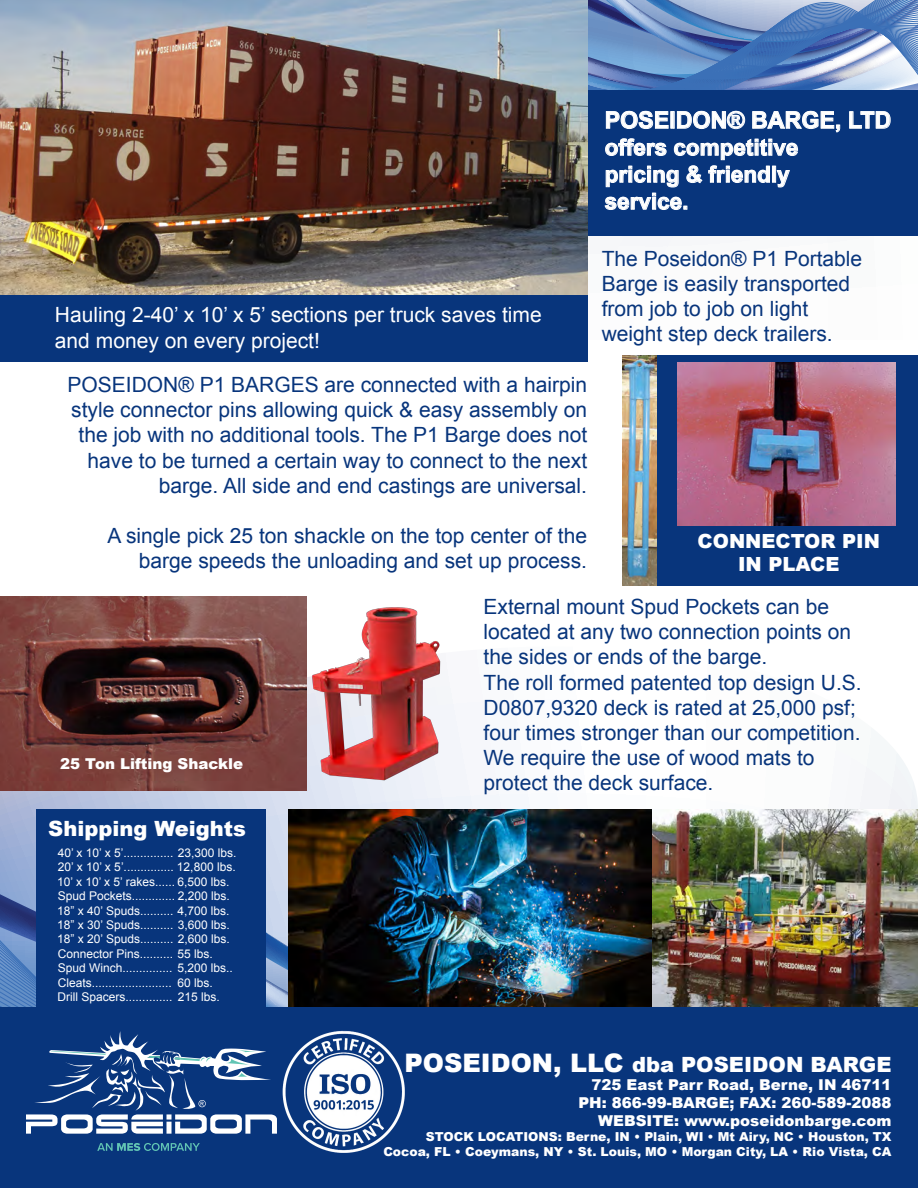
<style>
.page{position:relative;width:918px;height:1188px;background:#fff}
.page>*{position:absolute;margin:0;border:0;box-sizing:border-box;transform-origin:0 0}
.t1{font:700 23.25px "Arial";color:#fff}
.t2{font:700 22.5px/27px "Arial";color:#fff}
.t3{font:21px/25.2px "Arial";color:#08357c}
.t4{font:21px/25.2px "Arial";color:#fff}
.t5{font:900 21px "Arial";color:#fff}
.t6{font:900 19.5px/23.4px "Arial";color:#fff;text-align:center}
.t7{font:900 15px/18px "Arial";color:#fff;text-align:right}
.t8{font:900 12.3px/14.9px "Arial";color:#fff;text-align:right}
.t9{font:12px/14.4px "Arial";color:#fff}
.s1{font-size:25.5px}
</style>
<div class="page">
<svg style="left:0;top:677px;width:918px;height:330px"></svg>
<div style="left:37px;top:809px;width:229px;height:200px;background:#08357c"></div>
<div style="left:624px;top:355px;width:294px;height:231px;background:#08357c"></div>
<svg style="left:587px;top:0;width:331px;height:297px"></svg>
<div style="left:0;top:188px;width:587px;height:174px;background:#08357c"></div>
<div style="left:439px;top:90px;width:479px;height:146px;background:#08357c"></div>
<img style="left:0;top:0;width:587px;height:294px">
<svg style="left:849px;top:111px;width:42px;height:18px"></svg>
<svg style="left:604px;top:111px;width:237px;height:99px"></svg>
<img style="left:678px;top:362px;width:217px;height:164px">
<img style="left:623px;top:355px;width:34px;height:231px">
<img style="left:0;top:596px;width:307px;height:194px">
<img style="left:309px;top:607px;width:145px;height:183px">
<img style="left:651px;top:809px;width:267px;height:198px">
<img style="left:288px;top:809px;width:363px;height:198px">
<div style="left:0;top:1007px;width:918px;height:181px;background:#08357c"></div>
<img style="left:282px;top:1030px;width:123px;height:123px">
<svg style="left:26px;top:1031px;width:251px;height:103px"></svg>
<svg style="left:97px;top:1143px;width:103px;height:8px"></svg>
<p class="t1" style="left:605px;top:105px;width:288px">POSEIDON® BARGE, LTD</p>
<p class="t2" style="left:605px;top:135px;width:195px">offers competitive pricing &amp; friendly service.</p>
<p class="t3" style="left:602px;top:246px;width:262px">The Poseidon® P1 Portable<br>Barge is easily transported from job to job on light weight step deck trailers.</p>
<p class="t4" style="left:55px;top:303px;width:488px">Hauling 2-40’ x 10’ x 5’ sections per truck saves time and money on every project!</p>
<p class="t3" style="left:67px;top:372px;width:521px;text-align:right">POSEIDON® P1 BARGES are connected with a hairpin style connector pins allowing quick &amp; easy assembly on the job with no additional tools. The P1 Barge does not have to be turned a certain way to connect to the next barge. All side and end castings are universal.</p>
<p class="t3" style="left:107px;top:523px;width:481px;text-align:right">A single pick 25 ton shackle on the top center of the barge speeds the unloading and set up process.</p>
<p class="t6" style="left:698px;top:529px;width:184px">CONNECTOR PIN<br>IN PLACE</p>
<p class="t7" style="left:60px;top:754px;width:184px">25 Ton Lifting Shackle</p>
<p class="t5" style="left:48px;top:813px;width:199px">Shipping Weights</p>
<p class="t9" style="left:57px;top:846px;width:181px">40’ x 10’ x 5’............... 23,300 lbs.<br>20’ x 10’ x 5’............... 12,800 lbs.<br>10’ x 10’ x 5’ rakes...... 6,500 lbs.<br>Spud Pockets............. 2,200 lbs.<br>18” x 40’ Spuds.......... 4,700 lbs.<br>18” x 30’ Spuds.......... 3,600 lbs.<br>18” x 20’ Spuds.......... 2,600 lbs.<br>Connector Pins.......... 55 lbs.<br>Spud Winch............... 5,200 lbs..<br>Cleats........................<br>Drill Spacers.............. 215 lbs.</p>
<p class="t9" style="left:177px;top:975px;width:37px">60 lbs.</p>
<p class="t3" style="left:484px;top:594px;width:380px">External mount Spud Pockets can be located at any two connection points on the sides or ends of the barge.<br>The roll formed patented top design U.S.<br>D0807,9320 deck is rated at 25,000 psf; four times stronger than our competition.<br>We require the use of wood mats to protect the deck surface.</p>
<p class="t5" style="left:404px;top:1050px;width:489px"><span class="s1">POSEIDON, LLC</span> dba POSEIDON BARGE</p>
<p class="t7" style="left:578px;top:1075px;width:315px">725 East Parr Road, Berne, IN 46711<br>PH: 866-99-BARGE; FAX: 260-589-2088<br>WEBSITE: www.poseidonbarge.com</p>
<p class="t8" style="left:383px;top:1129px;width:510px">STOCK LOCATIONS: Berne, IN • Plain, WI • Mt Airy, NC • Houston, TX<br>Cocoa, FL • Coeymans, NY • St. Louis, MO • Morgan City, LA • Rio Vista, CA</p>
</div>
